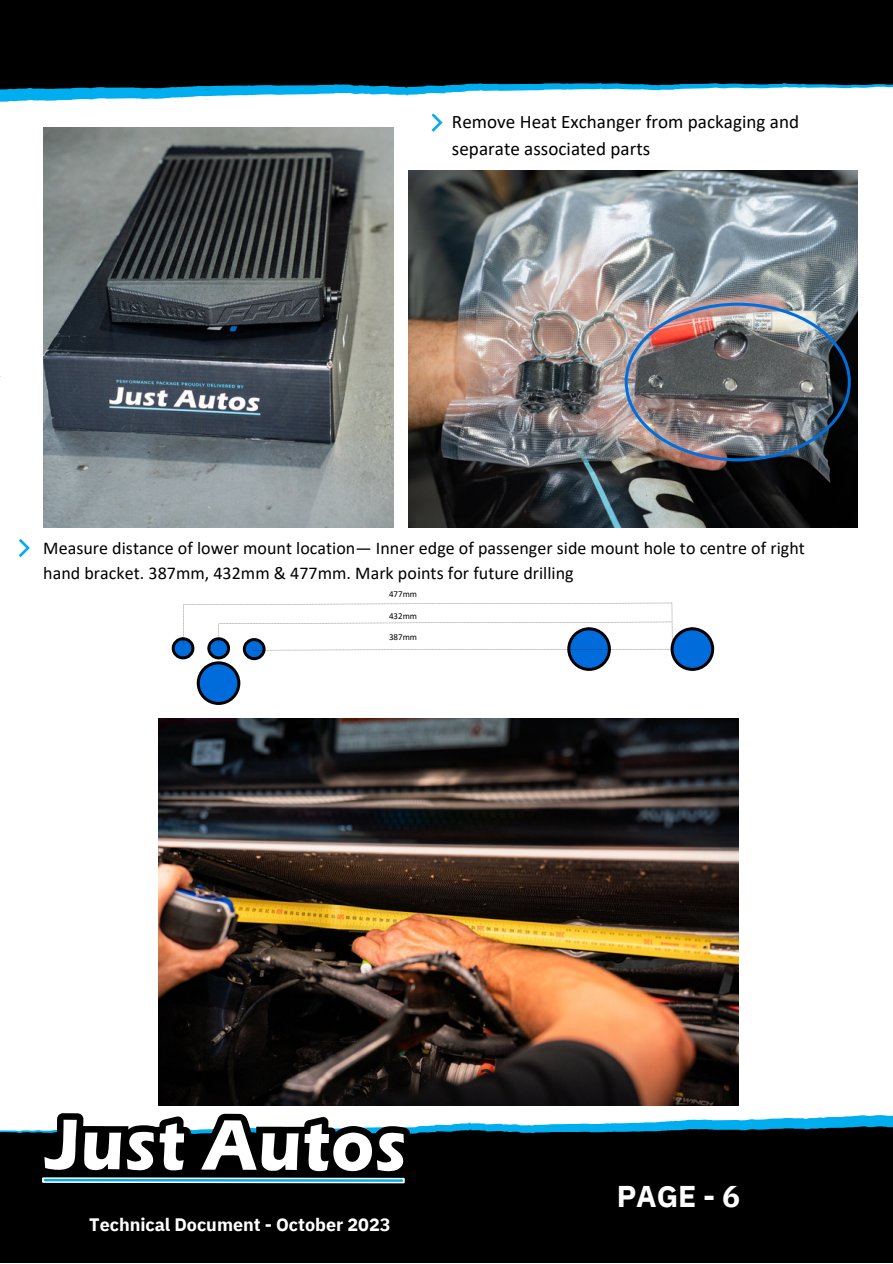
<style>
.page{position:relative;width:893px;height:1264px;background:#fff}
.page>*{position:absolute;margin:0;border:0;box-sizing:border-box;transform-origin:0 0}
.t1{font:700 30px "IBM Plex Sans";color:#fff}
.t2{font:19.05px/27px "Calibri";color:#000}
.t3{font:18px/24.8px "Calibri";color:#000}
.t4{font:700 18px "IBM Plex Sans";letter-spacing:-.005em;color:#fff}
.t5{font:9px "Calibri";color:#000}
</style>
<div class="page">
<img style="left:408px;top:171px;width:449px;height:356px">
<img style="left:43px;top:127px;width:350px;height:400px">
<img style="left:158px;top:719px;width:580px;height:386px">
<div style="left:672px;top:629px;width:40px;height:40px;background:#006cdc;border-radius:50%"></div>
<div style="left:670px;top:627px;width:44px;height:44px;border:3px solid #000;border-radius:50%"></div>
<div style="left:568px;top:629px;width:41px;height:40px;background:#006cdc;border-radius:50%"></div>
<div style="left:567px;top:627px;width:44px;height:44px;border:3px solid #000;border-radius:50%"></div>
<svg style="left:244px;top:639px;width:20px;height:19px"></svg>
<div style="left:243px;top:638px;width:22px;height:22px;border:3px solid #000;border-radius:50%"></div>
<svg style="left:209px;top:638px;width:19px;height:20px"></svg>
<div style="left:207px;top:637px;width:23px;height:22px;border:3px solid #000;border-radius:50%"></div>
<div style="left:173px;top:638px;width:20px;height:20px;background:#006cdc;border-radius:50%"></div>
<div style="left:172px;top:637px;width:22px;height:22px;border:3px solid #000;border-radius:50%"></div>
<div style="left:198px;top:663px;width:41px;height:40px;background:#006cdc;border-radius:50%"></div>
<div style="left:197px;top:661px;width:43px;height:44px;border:3px solid #000;border-radius:50%"></div>
<svg style="left:183px;top:602px;width:490px;height:48px"></svg>
<svg style="left:435px;top:1115px;width:457px;height:10px"></svg>
<div style="left:0;top:1125px;width:892px;height:137px;background:#000"></div>
<svg style="left:37px;top:1113px;width:373px;height:75px"></svg>
<svg style="left:0;top:92px;width:607px;height:10px"></svg>
<svg style="left:0;top:0;width:892px;height:92px;background:#040d11"></svg>
<svg style="left:431px;top:114px;width:11px;height:18px"></svg>
<svg style="left:19px;top:539px;width:11px;height:18px"></svg>
<p class="t2" style="left:452px;top:110px;width:349px">Remove Heat Exchanger from packaging and separate associated parts</p>
<p class="t3" style="left:43px;top:537px;width:763px">Measure distance of lower mount location— Inner edge of passenger side mount hole to centre of right hand bracket. 387mm, 432mm &amp; 477mm. Mark points for future drilling</p>
<p class="t5" style="left:389px;top:590px;width:30px">477mm</p>
<p class="t5" style="left:389px;top:612px;width:30px">432mm</p>
<p class="t5" style="left:389px;top:633px;width:30px">387mm</p>
<p class="t4" style="left:89px;top:1212px;width:303px">Technical Document - October 2023</p>
<p class="t1" style="left:616px;top:1175px;width:125px">PAGE - 6</p>
</div>
